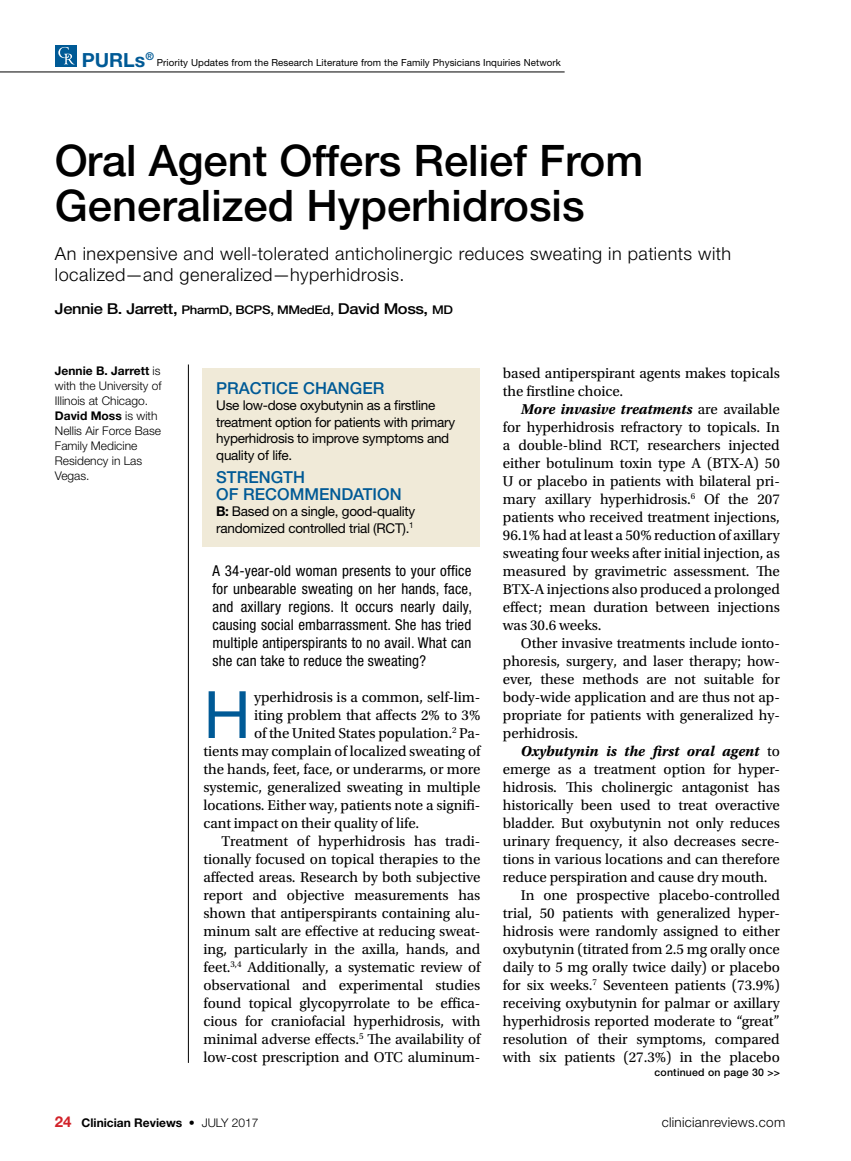
<style>
.page{position:relative;width:851px;height:1161px;background:#fff}
.page>*{position:absolute;margin:0;border:0;box-sizing:border-box;transform-origin:0 0}
.t1{font:65.4px "Helvetica Neue LT Std";color:#005a96}
.t2{font:500 43.5px/45px "Helvetica Neue LT Std";color:#000}
.t3{font:300 18px/21px "Helvetica Neue LT Std";letter-spacing:.03em;color:#000}
.t4{font:500 16.5px/16.5px "Helvetica Neue LT Std";color:#005a96}
.t5{font:15px/18px "Utopia Std";letter-spacing:-.005em;color:#000;text-align:justify}
.t6{font:condensed 15px/18px "Helvetica Neue LT Std";letter-spacing:.01em;color:#000;text-align:justify}
.t7{font:500 15px "Helvetica Neue LT Std";letter-spacing:-.025em;color:#000;scale:1.1 1}
.t8{font:italic 700 15px "Utopia Std";letter-spacing:-.005em;color:#000}
.t9{font:13.5px/16.5px "Helvetica Neue LT Std";letter-spacing:-.02em;color:#000}
.t10{font:300 13.5px "Helvetica Neue LT Std";letter-spacing:.02em;color:#000}
.t11{font:300 12px/15px "Helvetica Neue LT Std";color:#000}
.t12{font:700 12px "Helvetica Neue LT Std";color:#000}
.t13{font:500 condensed 10.8px "Helvetica Neue LT Std";color:#005a96}
.t14{font:500 10.5px "Helvetica Neue LT Std";letter-spacing:.02em;color:#000}
.t15{font:9.75px "Helvetica Neue LT Std";letter-spacing:.01em;color:#000}
.s1{font-weight:700;font-size:19.5px;color:#005a96}
.s2{font-size:12px}
.s3{font-weight:700}
.s4{font-size:15px;color:#d2232a}
.s5{font-weight:300}
.s6{font-weight:700;font-style:italic}
.s7{font-weight:400;font-style:normal}
</style>
<div class="page">
<div style="left:56px;top:45px;width:21px;height:21px;background:#005a96"></div>
<svg style="left:58px;top:47px;width:16px;height:17px"></svg>
<hr style="left:0;top:72px;width:564px;height:1px;background:#000">
<hr style="left:188px;top:364px;width:1px;height:699px;background:#000">
<div style="left:203px;top:368px;width:277px;height:179px;background:#f0ead8"></div>
<p class="t13" style="left:145px;top:50px;width:10px">®</p>
<p class="t15" style="left:82px;top:57px;width:480px"><span class="s1">PURLs</span> Priority Updates from the Research Literature from the Family Physicians Inquiries Network</p>
<h2 class="t2" style="left:55px;top:138px;width:589px">Oral Agent Offers Relief From<br>Generalized Hyperhidrosis</h2>
<p class="t3" style="left:55px;top:243px;width:677px">An inexpensive and well-tolerated anticholinergic reduces sweating in patients with localized—and generalized—hyperhidrosis.</p>
<p class="t7" style="left:55px;top:300px;width:363px">Jennie B. Jarrett, <span class="s2">PharmD, BCPS, MMedEd,</span> David Moss, <span class="s2">MD</span></p>
<p class="t11" style="left:55px;top:363px;width:108px"><span class="s3">Jennie B. Jarrett</span> is with the University of<br>Illinois at Chicago.<br><span class="s3">David Moss</span> is with<br>Nellis Air Force Base<br>Family Medicine<br>Residency in Las<br>Vegas.</p>
<p class="t4" style="left:216px;top:380px;width:170px">PRACTICE CHANGER</p>
<p class="t9" style="left:216px;top:397px;width:240px">Use low-dose oxybutynin as a firstline treatment option for patients with primary hyperhidrosis to improve symptoms and quality of life.</p>
<p class="t4" style="left:216px;top:469px;width:187px">STRENGTH<br>OF RECOMMENDATION</p>
<p class="t9" style="left:216px;top:503px;width:200px"><span class="s3">B:</span> Based on a single, good-quality randomized controlled trial (RCT).<sup>1</sup></p>
<p class="t6" style="left:212px;top:562px;width:261px">A 34-year-old woman presents to your office for unbearable sweating on her hands, face, and axillary regions. It occurs nearly daily, causing social embarrassment. She has tried multiple antiperspirants to no avail. What can she can take to reduce the sweating?</p>
<h1 class="t1" style="left:203px;top:676px;width:49px">H</h1>
<p class="t5" style="left:254px;top:688px;width:228px">yperhidrosis is a common, self-lim-</p>
<p class="t5" style="left:254px;top:706px;width:228px">iting problem that affects 2% to 3%</p>
<p class="t5" style="left:254px;top:724px;width:228px">of the United States population.<sup>2</sup> Pa-</p>
<p class="t5" style="left:203px;top:742px;width:278px">tients may complain of localized sweating of</p>
<p class="t5" style="left:203px;top:760px;width:278px">the hands, feet, face, or underarms, or more</p>
<p class="t5" style="left:203px;top:778px;width:278px">systemic, generalized sweating in multiple</p>
<p class="t5" style="left:203px;top:796px;width:278px">locations. Either way, patients note a signifi-</p>
<p class="t5" style="left:203px;top:814px;width:217px">cant impact on their quality of life.</p>
<p class="t5" style="left:221px;top:832px;width:260px">Treatment of hyperhidrosis has tradi-</p>
<p class="t5" style="left:203px;top:850px;width:278px">tionally focused on topical therapies to the</p>
<p class="t5" style="left:203px;top:868px;width:278px">affected areas. Research by both subjective</p>
<p class="t5" style="left:203px;top:886px;width:278px">report and objective measurements has</p>
<p class="t5" style="left:203px;top:904px;width:278px">shown that antiperspirants containing alu-</p>
<p class="t5" style="left:203px;top:922px;width:278px">minum salt are effective at reducing sweat-</p>
<p class="t5" style="left:203px;top:940px;width:278px">ing, particularly in the axilla, hands, and</p>
<p class="t5" style="left:203px;top:958px;width:278px">feet.<sup>3,4</sup> Additionally, a systematic review of</p>
<p class="t5" style="left:203px;top:976px;width:278px">observational and experimental studies</p>
<p class="t5" style="left:203px;top:994px;width:278px">found topical glycopyrrolate to be effica-</p>
<p class="t5" style="left:203px;top:1012px;width:278px">cious for craniofacial hyperhidrosis, with</p>
<p class="t5" style="left:203px;top:1030px;width:278px">minimal adverse effects.<sup>5</sup> The availability of</p>
<p class="t5" style="left:203px;top:1048px;width:278px">low-cost prescription and OTC aluminum-</p>
<p class="t12" style="left:55px;top:1115px;width:205px"><span class="s4">24</span> Clinician Reviews • <span class="s5">JULY 2017</span></p>
<p class="t5" style="left:503px;top:364px;width:278px">based antiperspirant agents makes topicals the firstline choice.</p>
<p class="t5" style="left:503px;top:400px;width:278px;text-indent:18px"><span class="s6">More invasive treatments</span> are available for hyperhidrosis refractory to topicals. In a double-blind RCT, researchers injected either botulinum toxin type A (BTX-A) 50<br>U or placebo in patients with bilateral pri&shy;mary axillary hyperhidrosis.<sup>6</sup> Of the 207 patients who received treatment injections, 96.1% had at least a 50% reduction of axillary sweating four weeks after initial injection, as measured by gravimetric assessment. The BTX-A injections also produced a prolonged effect; mean duration between injections was 30.6 weeks.</p>
<p class="t5" style="left:503px;top:634px;width:278px;text-indent:18px">Other invasive treatments include ionto&shy;phoresis, surgery, and laser therapy; how&shy;ever, these methods are not suitable for body-wide application and are thus not ap&shy;propriate for patients with generalized hy&shy;perhidrosis.</p>
<p class="t8" style="left:521px;top:742px;width:260px">Oxybutynin is the first oral agent <span class="s7">to</span></p>
<p class="t5" style="left:503px;top:760px;width:278px">emerge as a treatment option for hyper-</p>
<p class="t5" style="left:503px;top:778px;width:278px">hidrosis. This cholinergic antagonist has</p>
<p class="t5" style="left:503px;top:796px;width:278px">historically been used to treat overactive</p>
<p class="t5" style="left:503px;top:814px;width:278px">bladder. But oxybutynin not only reduces</p>
<p class="t5" style="left:503px;top:832px;width:278px">urinary frequency, it also decreases secre-</p>
<p class="t5" style="left:503px;top:850px;width:278px">tions in various locations and can therefore</p>
<p class="t5" style="left:503px;top:868px;width:266px">reduce perspiration and cause dry mouth.</p>
<p class="t5" style="left:521px;top:886px;width:260px">In one prospective placebo-controlled</p>
<p class="t5" style="left:503px;top:904px;width:278px">trial, 50 patients with generalized hyper-</p>
<p class="t5" style="left:503px;top:922px;width:278px">hidrosis were randomly assigned to either</p>
<p class="t5" style="left:503px;top:940px;width:278px">oxybutynin (titrated from 2.5 mg orally once</p>
<p class="t5" style="left:503px;top:958px;width:278px">daily to 5 mg orally twice daily) or placebo</p>
<p class="t5" style="left:503px;top:976px;width:278px">for six weeks.<sup>7</sup> Seventeen patients (73.9%)</p>
<p class="t5" style="left:503px;top:994px;width:278px">receiving oxybutynin for palmar or axillary</p>
<p class="t5" style="left:503px;top:1012px;width:278px">hyperhidrosis reported moderate to “great”</p>
<p class="t5" style="left:503px;top:1030px;width:278px">resolution of their symptoms, compared</p>
<p class="t5" style="left:503px;top:1048px;width:278px">with six patients (27.3%) in the placebo</p>
<p class="t14" style="left:654px;top:1066px;width:127px">continued on page 30 &gt;&gt;</p>
<p class="t10" style="left:661px;top:1114px;width:125px">clinicianreviews.com</p>
</div>
